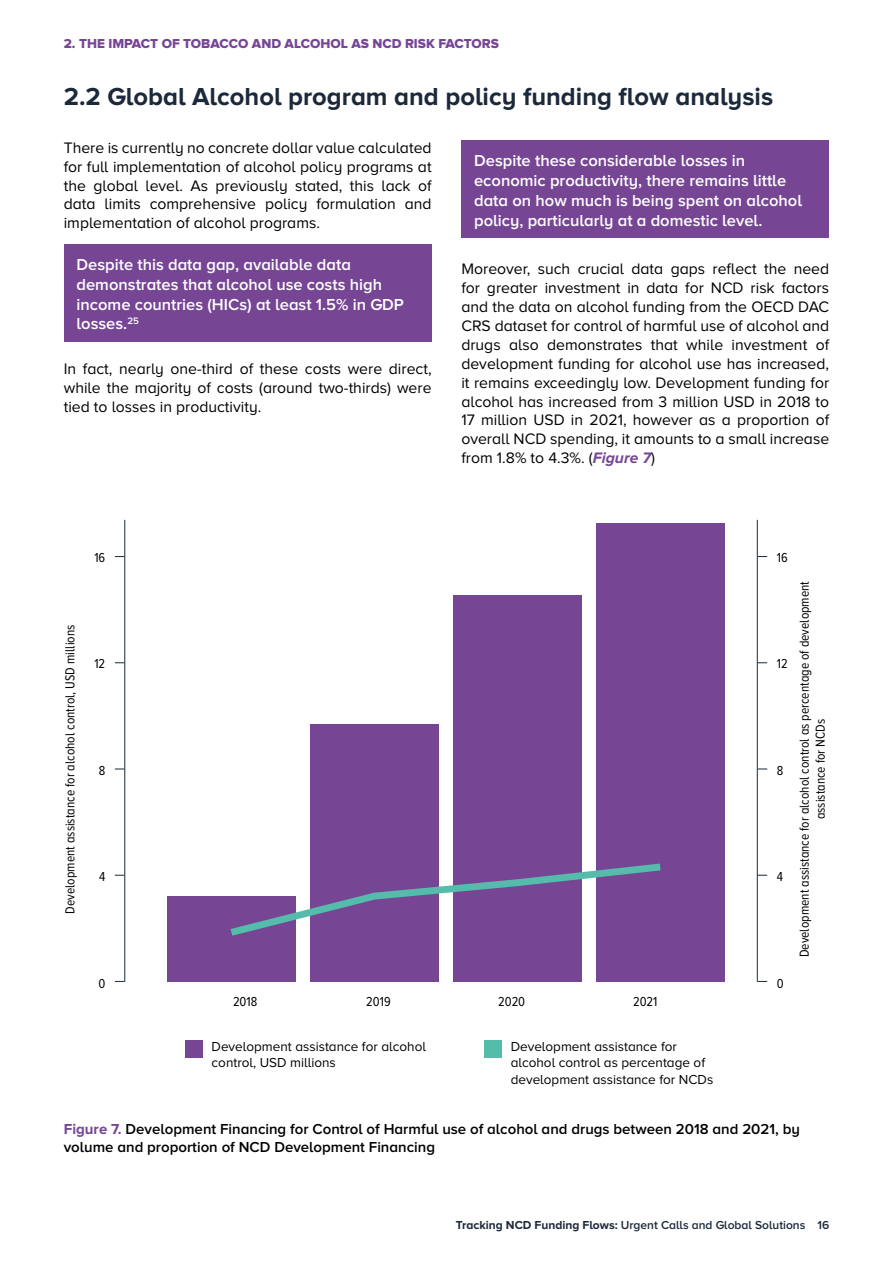
<style>
.page{position:relative;width:893px;height:1263px;background:#fff}
.page>*{position:absolute;margin:0;border:0;box-sizing:border-box;transform-origin:0 0}
.t1{font:700 25.5px "Proxima Nova A";color:#1c293b}
.t2{font:600 16.5px/19.8px "Proxima Nova A";color:#fff}
.t3{font:15.75px/18.9px "Proxima Nova A";color:#000;text-align:justify}
.t4{font:600 15px/18px "Proxima Nova A";color:#000}
.t5{font:13.5px/16.2px "Proxima Nova A Cond";color:#000;text-align:center}
.t6{font:13.5px/16.2px "Proxima Nova A";color:#000}
.t7{font:13.5px "Proxima Nova A Extrabld";color:#764695}
.t8{font:600 12px "Proxima Nova A";color:#1c293b}
.s1{font-weight:700;font-style:italic;color:#764695}
.s2{font-weight:700;color:#764695}
.s3{font-weight:700}
</style>
<div class="page">
<div style="left:64px;top:244px;width:368px;height:98px;background:#764695"></div>
<div style="left:461px;top:140px;width:368px;height:98px;background:#764695"></div>
<hr style="left:124px;top:520px;width:1px;height:462px;background:#1c293b">
<hr style="left:757px;top:520px;width:1px;height:462px;background:#1c293b">
<div style="left:186px;top:1040px;width:17px;height:17px;background:#764695"></div>
<div style="left:485px;top:1040px;width:17px;height:17px;background:#55bbab"></div>
<div style="left:167px;top:896px;width:129px;height:86px;background:#764695"></div>
<div style="left:310px;top:725px;width:129px;height:257px;background:#764695"></div>
<div style="left:453px;top:595px;width:129px;height:387px;background:#764695"></div>
<div style="left:596px;top:524px;width:129px;height:458px;background:#764695"></div>
<svg style="left:230px;top:863px;width:431px;height:73px"></svg>
<p class="t7" style="left:64px;top:36px;width:437px">2. THE IMPACT OF TOBACCO AND ALCOHOL AS NCD RISK FACTORS</p>
<h1 class="t1" style="left:64px;top:82px;width:711px">2.2 Global Alcohol program and policy funding flow analysis</h1>
<p class="t3" style="left:64px;top:138px;width:369px">There is currently no concrete dollar value calculated for full implementation of alcohol policy programs at the global level. As previously stated, this lack of data limits comprehensive policy formulation and implementation of alcohol programs.</p>
<p class="t2" style="left:77px;top:254px;width:329px">Despite this data gap, available data demonstrates that alcohol use costs high income countries (HICs) at least 1.5% in GDP losses.<sup>25</sup></p>
<p class="t3" style="left:64px;top:359px;width:369px">In fact, nearly one-third of these costs were direct, while the majority of costs (around two-thirds) were tied to losses in productivity.</p>
<p class="t2" style="left:474px;top:150px;width:329px">Despite these considerable losses in economic productivity, there remains little data on how much is being spent on alcohol policy, particularly at a domestic level.</p>
<p class="t3" style="left:461px;top:259px;width:369px">Moreover, such crucial data gaps reflect the need for greater investment in data for NCD risk factors and the data on alcohol funding from the OECD DAC CRS dataset for control of harmful use of alcohol and drugs also demonstrates that while investment of development funding for alcohol use has increased, it remains exceedingly low. Development funding for alcohol has increased from 3 million USD in 2018 to 17 million USD in 2021, however as a proportion of overall NCD spending, it amounts to a small increase from 1.8% to 4.3%. (<span class="s1">Figure 7</span>)</p>
<p class="t5" style="left:94px;top:549px;width:12px">16</p>
<p class="t5" style="left:62px;top:913px;width:290px;rotate:-90deg">Development assistance for alcohol control, USD millions</p>
<p class="t5" style="left:94px;top:655px;width:12px">12</p>
<p class="t5" style="left:99px;top:762px;width:8px">8</p>
<p class="t5" style="left:99px;top:868px;width:8px">4</p>
<p class="t5" style="left:98px;top:975px;width:8px">0</p>
<p class="t5" style="left:233px;top:993px;width:26px">2018</p>
<p class="t5" style="left:366px;top:993px;width:26px">2019</p>
<p class="t5" style="left:498px;top:993px;width:29px">2020</p>
<p class="t5" style="left:633px;top:993px;width:26px">2021</p>
<p class="t6" style="left:212px;top:1038px;width:216px">Development assistance for alcohol control, USD millions</p>
<p class="t6" style="left:511px;top:1038px;width:204px">Development assistance for alcohol control as percentage of development assistance for NCDs</p>
<p class="t5" style="left:777px;top:549px;width:12px">16</p>
<p class="t5" style="left:777px;top:655px;width:12px">12</p>
<p class="t5" style="left:777px;top:762px;width:8px">8</p>
<p class="t5" style="left:777px;top:868px;width:8px">4</p>
<p class="t5" style="left:777px;top:975px;width:8px">0</p>
<p class="t5" style="left:796px;top:957px;width:378px;rotate:-90deg">Development assistance for alcohol control as percentage of development assistance for NCDs</p>
<p class="t4" style="left:64px;top:1120px;width:738px"><span class="s2">Figure 7.</span> Development Financing for Control of Harmful use of alcohol and drugs between 2018 and 2021, by volume and proportion of NCD Development Financing</p>
<p class="t8" style="left:456px;top:1218px;width:375px"><span class="s3">Tracking NCD Funding Flows:</span> Urgent Calls and Global Solutions 16</p>
</div>
